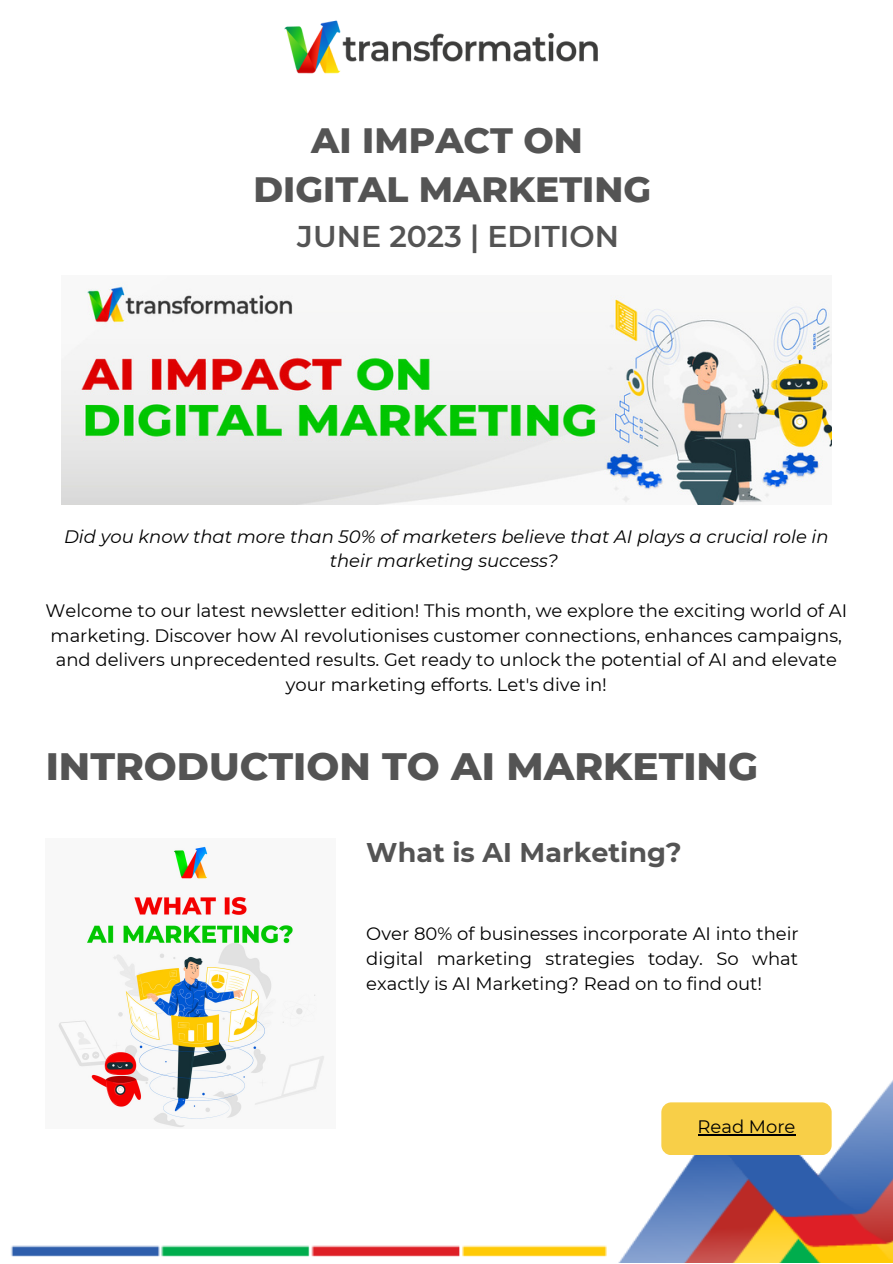
<style>
.page{position:relative;width:893px;height:1264px;background:#fff}
.page>*{position:absolute;margin:0;border:0;box-sizing:border-box;transform-origin:0 0}
.t1{font:800 39px "Montserrat";color:#545454}
.t2{font:800 36px "Montserrat";color:#545454}
.t3{font:600 30px "Montserrat";color:#545454}
.t4{font:700 27px "Montserrat";color:#545454}
.t5{font:18px/24.8px "Montserrat";color:#000;text-align:center}
.t6{font:italic 18px/24.8px "Montserrat";color:#000;text-align:center}
</style>
<div class="page">
<img style="left:11px;top:340px;width:881px;height:922px">
<img style="left:46px;top:838px;width:290px;height:290px">
<img style="left:284px;top:20px;width:314px;height:54px">
<img style="left:61px;top:282px;width:770px;height:222px">
<div style="left:661px;top:1102px;width:170px;height:53px;background:#f8cf48;border-radius:10px"></div>
<hr style="left:697px;top:1134px;width:98px;height:1px;background:#000">
<p class="t2" style="left:311px;top:118px;width:273px">AI IMPACT ON</p>
<p class="t2" style="left:253px;top:167px;width:399px">DIGITAL MARKETING</p>
<p class="t3" style="left:297px;top:218px;width:323px">JUNE 2023 | EDITION</p>
<p class="t6" style="left:64px;top:524px;width:766px">Did you know that more than 50% of marketers believe that AI plays a crucial role in their marketing success?</p>
<p class="t5" style="left:46px;top:598px;width:802px">Welcome to our latest newsletter edition! This month, we explore the exciting world of AI marketing. Discover how AI revolutionises customer connections, enhances campaigns, and delivers unprecedented results. Get ready to unlock the potential of AI and elevate your marketing efforts. Let's dive in!</p>
<p class="t1" style="left:46px;top:742px;width:713px">INTRODUCTION TO AI MARKETING</p>
<p class="t4" style="left:366px;top:836px;width:317px">What is AI Marketing?</p>
<p class="t5" style="left:366px;top:921px;width:434px;text-align:justify">Over 80% of businesses incorporate AI into their digital marketing strategies today. So what exactly is AI Marketing? Read on to find out!</p>
<p class="t5" style="left:697px;top:1114px;width:99px">Read More</p>
</div>
